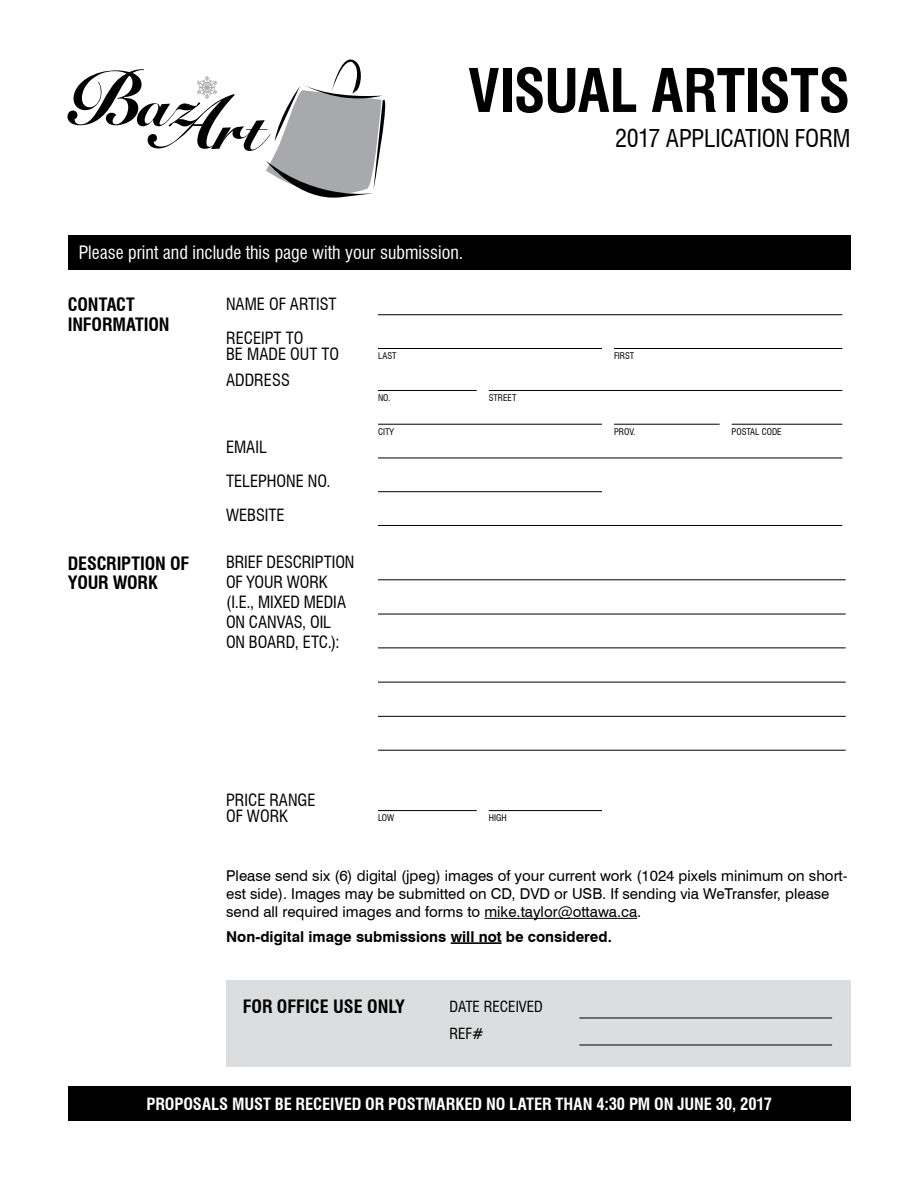
<style>
.page{position:relative;width:918px;height:1188px;background:#fff}
.page>*{position:absolute;margin:0;border:0;box-sizing:border-box;transform-origin:0 0}
.t1{font:700 condensed 58.5px "Swiss 721 BT";letter-spacing:-.01em;color:#000}
.t2{font:condensed 24px "Swiss 721 BT";letter-spacing:-.01em;color:#000}
.t3{font:700 condensed 18px/19.5px "Swiss 721 BT";letter-spacing:-.01em;color:#000}
.t4{font:condensed 18px "Swiss 721 BT";color:#fff}
.t5{font:condensed 16.5px/19.8px "Swiss 721 BT";color:#000}
.t6{font:700 condensed 16.5px "Swiss 721 BT";color:#fff}
.t7{font:15px/18px "Swiss 721 BT";color:#000}
.t8{font:700 15px "Swiss 721 BT";color:#000}
.t9{font:condensed 15px/27px "Swiss 721 BT";color:#000}
.t10{font:condensed 9px "Swiss 721 BT";color:#000}
</style>
<div class="page">
<div style="left:68px;top:236px;width:782px;height:34px;background:#000"></div>
<svg style="left:68px;top:59px;width:318px;height:139px"></svg>
<hr style="left:484px;top:918px;width:153px;height:1px;background:#000">
<hr style="left:451px;top:942px;width:51px;height:2px;background:#000">
<hr style="left:378px;top:314px;width:464px;height:1px;background:#000">
<hr style="left:378px;top:348px;width:224px;height:1px;background:#000">
<hr style="left:614px;top:348px;width:228px;height:1px;background:#000">
<hr style="left:378px;top:390px;width:99px;height:1px;background:#000">
<hr style="left:489px;top:390px;width:353px;height:1px;background:#000">
<hr style="left:378px;top:424px;width:224px;height:1px;background:#000">
<hr style="left:614px;top:424px;width:106px;height:1px;background:#000">
<hr style="left:732px;top:424px;width:110px;height:1px;background:#000">
<hr style="left:378px;top:458px;width:464px;height:1px;background:#000">
<hr style="left:378px;top:491px;width:224px;height:1px;background:#000">
<hr style="left:378px;top:525px;width:464px;height:1px;background:#000">
<hr style="left:378px;top:810px;width:99px;height:1px;background:#000">
<hr style="left:489px;top:810px;width:113px;height:1px;background:#000">
<hr style="left:378px;top:579px;width:468px;height:1px;background:#000">
<hr style="left:378px;top:648px;width:468px;height:1px;background:#000">
<hr style="left:378px;top:614px;width:468px;height:1px;background:#000">
<hr style="left:378px;top:682px;width:468px;height:1px;background:#000">
<hr style="left:378px;top:716px;width:468px;height:1px;background:#000">
<hr style="left:378px;top:750px;width:468px;height:1px;background:#000">
<div style="left:68px;top:1086px;width:783px;height:34px;background:#000"></div>
<div style="left:226px;top:980px;width:624px;height:87px;background:#dcddde"></div>
<hr style="left:579px;top:1018px;width:253px;height:1px;background:#000">
<hr style="left:579px;top:1045px;width:253px;height:1px;background:#000">
<h1 class="t1" style="left:468px;top:56px;width:384px">VISUAL ARTISTS</h1>
<h2 class="t2" style="left:615px;top:124px;width:237px">2017 APPLICATION FORM</h2>
<p class="t4" style="left:79px;top:242px;width:386px">Please print and include this page with your submission.</p>
<p class="t3" style="left:68px;top:295px;width:103px">CONTACT<br>INFORMATION</p>
<p class="t3" style="left:68px;top:553px;width:123px">DESCRIPTION OF<br>YOUR WORK</p>
<p class="t5" style="left:226px;top:287px;width:112px;line-height:33.8px">NAME OF ARTIST<br>RECEIPT TO</p>
<p class="t5" style="left:226px;top:344px;width:115px">BE MADE OUT TO</p>
<p class="t10" style="left:378px;top:350px;width:20px">LAST</p>
<p class="t10" style="left:614px;top:350px;width:22px">FIRST</p>
<p class="t5" style="left:226px;top:370px;width:66px">ADDRESS</p>
<p class="t10" style="left:378px;top:392px;width:14px">NO.</p>
<p class="t10" style="left:489px;top:392px;width:29px">STREET</p>
<p class="t10" style="left:378px;top:426px;width:17px">CITY</p>
<p class="t10" style="left:614px;top:426px;width:23px">PROV.</p>
<p class="t10" style="left:732px;top:426px;width:52px">POSTAL CODE</p>
<p class="t5" style="left:226px;top:430px;width:106px;line-height:33.8px">EMAIL<br>TELEPHONE NO.<br>WEBSITE</p>
<p class="t5" style="left:226px;top:553px;width:130px">BRIEF DESCRIPTION<br>OF YOUR WORK (I.E., MIXED MEDIA<br>ON CANVAS, OIL<br>ON BOARD, ETC.):</p>
<p class="t5" style="left:226px;top:792px;width:91px;line-height:16.5px">PRICE RANGE<br>OF WORK</p>
<p class="t10" style="left:378px;top:812px;width:18px">LOW</p>
<p class="t10" style="left:489px;top:812px;width:19px">HIGH</p>
<p class="t7" style="left:226px;top:866px;width:623px">Please send six (6) digital (jpeg) images of your current work (1024 pixels minimum on short&shy;est side). Images may be submitted on CD, DVD or USB. If sending via WeTransfer, please send all required images and forms to mike.taylor@ottawa.ca.</p>
<p class="t8" style="left:226px;top:927px;width:387px">Non-digital image submissions will not be considered.</p>
<p class="t3" style="left:243px;top:997px;width:164px">FOR OFFICE USE ONLY</p>
<p class="t9" style="left:449px;top:993px;width:95px">DATE RECEIVED<br>REF#</p>
<p class="t6" style="left:146px;top:1094px;width:627px">PROPOSALS MUST BE RECEIVED OR POSTMARKED NO LATER THAN 4:30 PM ON JUNE 30, 2017</p>
</div>
